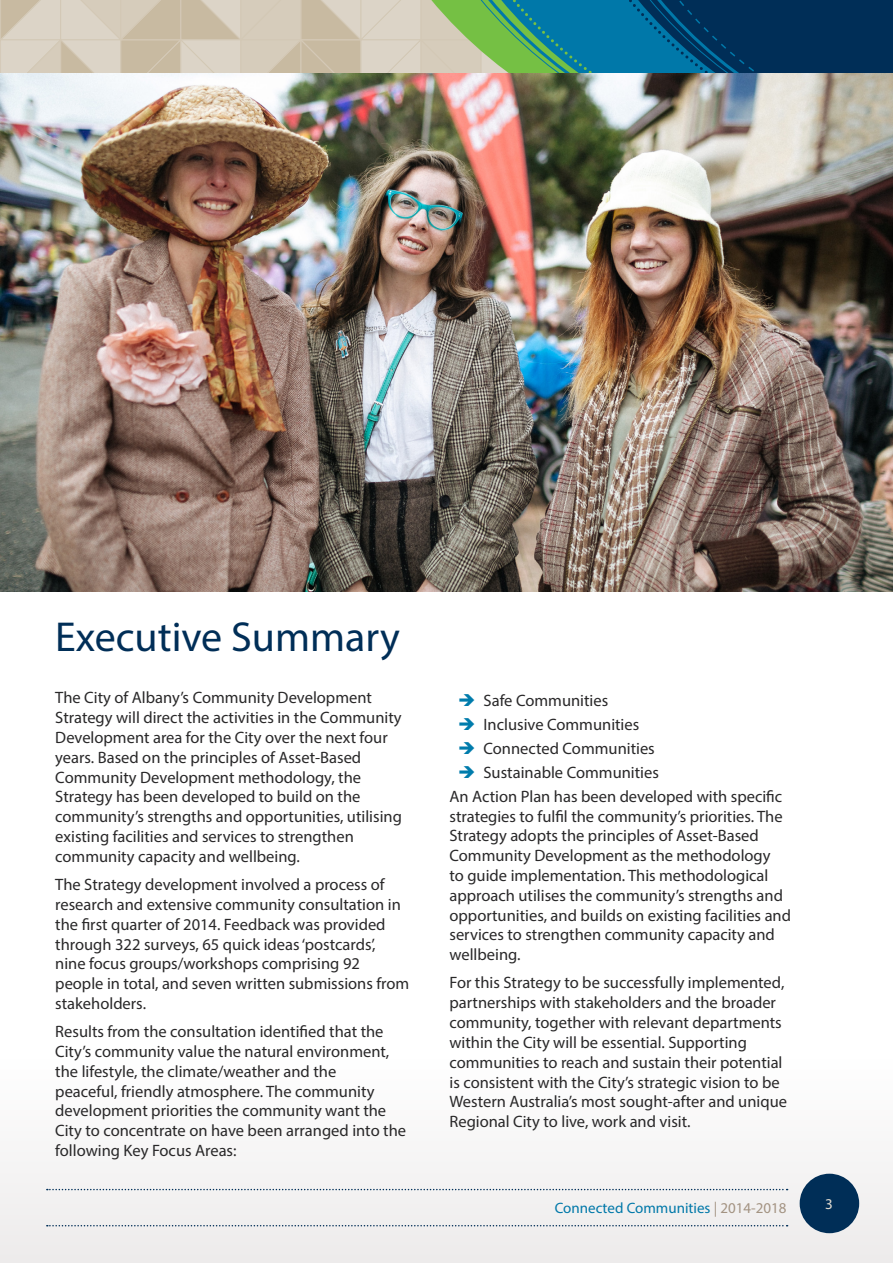
<style>
.page{position:relative;width:893px;height:1263px;background:#fff}
.page>*{position:absolute;margin:0;border:0;box-sizing:border-box;transform-origin:0 0}
.t1{font:42px "Myriad Pro";color:#002e57}
.t2{font:16.5px/19.8px "Myriad Pro";color:#292829}
.t3{font:15px "Myriad Pro";color:#0078a9}
.t4{font:15px "Myriad Pro";color:#e3ddd2}
.s1{color:#a39382}
</style>
<div class="page">
<div style="left:0;top:1059px;width:893px;height:204px;background:#f6f5f5"></div>
<img style="left:0;top:72px;width:893px;height:519px">
<svg style="left:47px;top:1189px;width:741px;height:1px"></svg>
<svg style="left:47px;top:1225px;width:741px;height:1px"></svg>
<svg style="left:0;top:0;width:893px;height:72px;background:#779695"></svg>
<div style="left:800px;top:1174px;width:59px;height:59px;background:#002e57;border-radius:50%"></div>
<h1 class="t1" style="left:55px;top:611px;width:346px">Executive Summary</h1>
<p class="t2" style="left:55px;top:688px;width:348px">The City of Albany’s Community Development Strategy will direct the activities in the Community Development area for the City over the next four years. Based on the principles of Asset-Based Community Development methodology, the Strategy has been developed to build on the community’s strengths and opportunities, utilising existing facilities and services to strengthen community capacity and wellbeing.</p>
<p class="t2" style="left:55px;top:874px;width:356px">The Strategy development involved a process of research and extensive community consultation in the first quarter of 2014. Feedback was provided through 322 surveys, 65 quick ideas ‘postcards’, nine focus groups/workshops comprising 92 people in total, and seven written submissions from stakeholders.</p>
<p class="t2" style="left:55px;top:1021px;width:352px">Results from the consultation identified that the City’s community value the natural environment, the lifestyle, the climate/weather and the<br>peaceful, friendly atmosphere. The community development priorities the community want the City to concentrate on have been arranged into the following Key Focus Areas:</p>
<p class="t2" style="left:483px;top:690px;width:126px">Safe Communities</p>
<p class="t2" style="left:483px;top:714px;width:157px">Inclusive Communities</p>
<p class="t2" style="left:483px;top:738px;width:173px">Connected Communities</p>
<p class="t2" style="left:483px;top:762px;width:177px">Sustainable Communities</p>
<p class="t2" style="left:449px;top:786px;width:334px">An Action Plan has been developed with specific</p>
<p class="t2" style="left:449px;top:806px;width:343px">strategies to fulfil the community’s priorities. The Strategy adopts the principles of Asset-Based Community Development as the methodology<br>to guide implementation. This methodological approach utilises the community’s strengths and opportunities, and builds on existing facilities and services to strengthen community capacity and wellbeing.</p>
<p class="t2" style="left:449px;top:973px;width:339px">For this Strategy to be successfully implemented, partnerships with stakeholders and the broader community, together with relevant departments within the City will be essential. Supporting communities to reach and sustain their potential is consistent with the City’s strategic vision to be Western Australia’s most sought-after and unique Regional City to live, work and visit.</p>
<p class="t3" style="left:555px;top:1199px;width:233px">Connected Communities <span class="s1">| 2014-2018</span></p>
<p class="t4" style="left:825px;top:1195px;width:9px">3</p>
</div>
